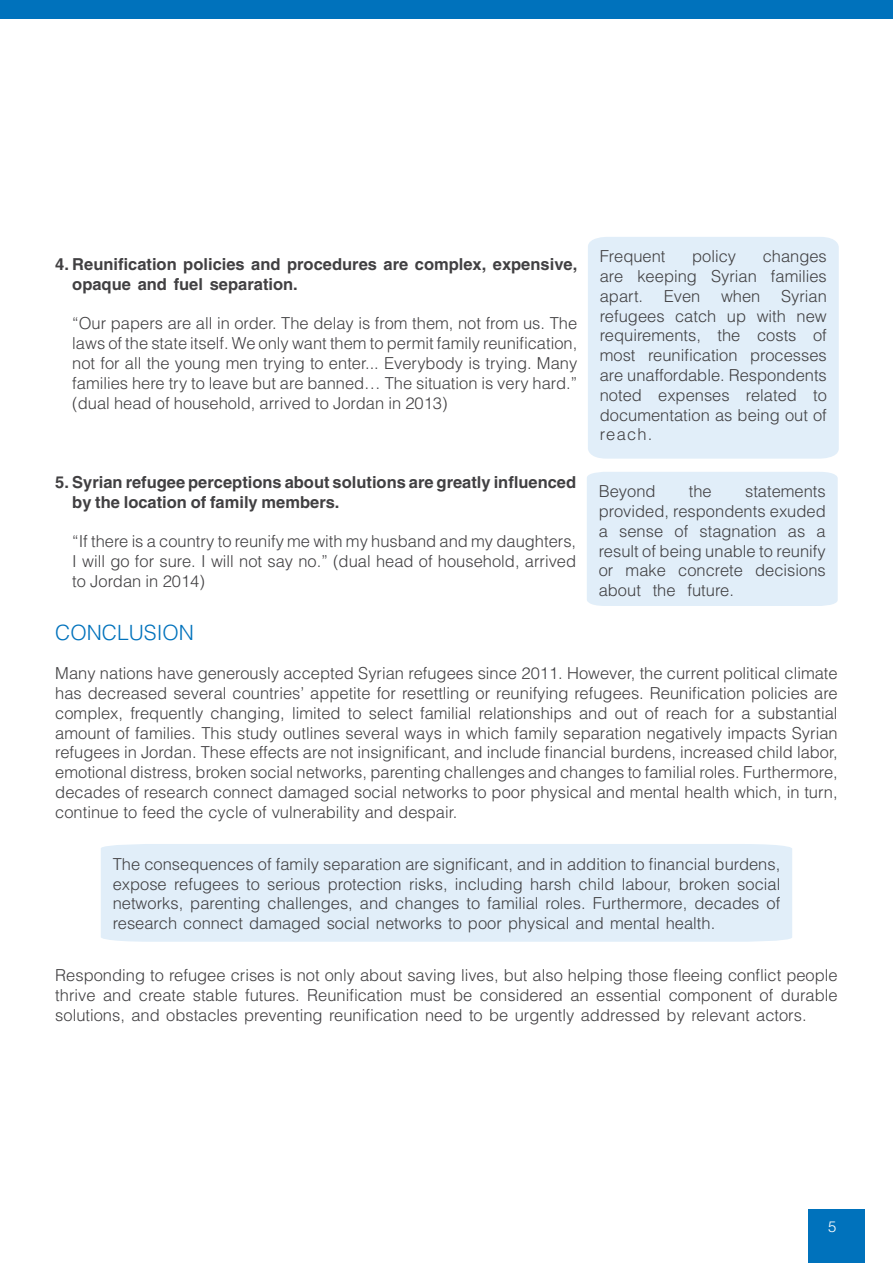
<style>
.page{position:relative;width:893px;height:1263px;background:#fff}
.page>*{position:absolute;margin:0;border:0;box-sizing:border-box;transform-origin:0 0}
.t1{font:300 21px "Helvetica";color:#0072bc}
.t2{font:300 16.5px/19.8px "Helvetica";color:#414042;text-align:justify}
.t3{font:700 16.5px/19.8px "Helvetica";color:#414042}
.t4{font:300 15px "Helvetica";color:#fff}
</style>
<div class="page">
<div style="left:808px;top:1209px;width:56px;height:54px;background:#0072bc"></div>
<div style="left:0;top:0;width:893px;height:19px;background:#0072bc"></div>
<div style="left:588px;top:237px;width:251px;height:222px;background:#e1eef9"></div>
<div style="left:587px;top:472px;width:251px;height:134px;background:#e1eef9"></div>
<div style="left:101px;top:844px;width:691px;height:98px;background:#e1eef9"></div>
<p class="t3" style="left:72px;top:254px;width:506px;text-indent:-17px">4. Reunification policies and procedures are complex, expensive, opaque and fuel separation.</p>
<p class="t2" style="left:72px;top:313px;width:506px">“Our papers are all in order. The delay is from them, not from us. The laws of the state itself. We only want them to permit family reunification, not for all the young men trying to enter... Everybody is trying. Many families here try to leave but are banned… The situation is very hard.” (dual head of household, arrived to Jordan in 2013)</p>
<p class="t2" style="left:600px;top:246px;width:229px;text-indent:163px">changes are keeping Syrian families apart. Even when Syrian refugees catch up with new requirements, the costs of most reunification processes are unaffordable. Respondents noted expenses related to documentation as being out of reach.</p>
<p class="t2" style="left:600px;top:246px;width:67px">Frequent</p>
<p class="t2" style="left:692px;top:246px;width:46px">policy</p>
<p class="t3" style="left:72px;top:472px;width:505px;text-indent:-17px">5. Syrian refugee perceptions about solutions are greatly influenced by the location of family members.</p>
<p class="t2" style="left:72px;top:531px;width:505px">“If there is a country to reunify me with my husband and my daughters, I will go for sure. I will not say no.” (dual head of household, arrived to Jordan in 2014)</p>
<p class="t1" style="left:55px;top:619px;width:140px">CONCLUSION</p>
<p class="t2" style="left:55px;top:663px;width:784px">Many nations have generously accepted Syrian refugees since 2011. However, the current political climate has decreased several countries’ appetite for resettling or reunifying refugees. Reunification policies are complex, frequently changing, limited to select familial relationships and out of reach for a substantial amount of families. This study outlines several ways in which family separation negatively impacts Syrian refugees in Jordan. These effects are not insignificant, and include financial burdens, increased child labor, emotional distress, broken social networks, parenting challenges and changes to familial roles. Furthermore, decades of research connect damaged social networks to poor physical and mental health which, in turn, continue to feed the cycle of vulnerability and despair.</p>
<p class="t2" style="left:599px;top:481px;width:58px">Beyond</p>
<p class="t2" style="left:689px;top:481px;width:24px">the</p>
<p class="t2" style="left:599px;top:481px;width:229px;text-indent:146px">statements provided, respondents exuded a sense of stagnation as a result of being unable to reunify or make concrete decisions about the future.</p>
<p class="t2" style="left:113px;top:854px;width:669px">The consequences of family separation are significant, and in addition to financial burdens, expose refugees to serious protection risks, including harsh child labour, broken social networks, parenting challenges, and changes to familial roles. Furthermore, decades of research connect damaged social networks to poor physical and mental health.</p>
<p class="t2" style="left:55px;top:965px;width:784px">Responding to refugee crises is not only about saving lives, but also helping those fleeing conflict people thrive and create stable futures. Reunification must be considered an essential component of durable solutions, and obstacles preventing reunification need to be urgently addressed by relevant actors.</p>
<p class="t4" style="left:828px;top:1217px;width:10px">5</p>
</div>
